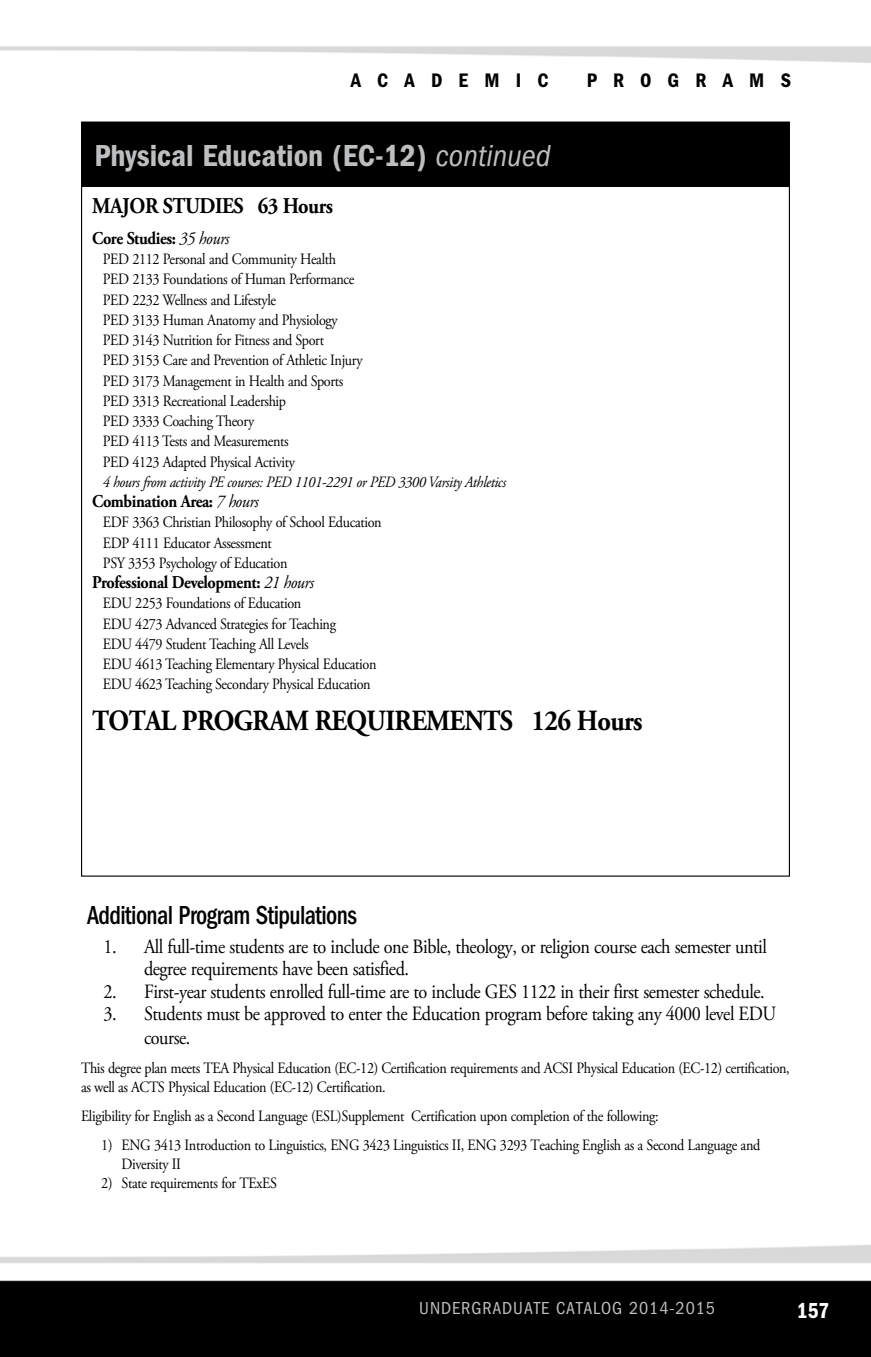
<style>
.page{position:relative;width:871px;height:1357px;background:#fff}
.page>*{position:absolute;margin:0;border:0;box-sizing:border-box;transform-origin:0 0}
.t1{font:31.5px "ITC Franklin Gothic Std Dm Cd";color:#bcbec0}
.t2{font:700 29.25px "Adobe Garamond Pro";letter-spacing:-.025em;color:#000;scale:.9 1}
.t3{font:500 condensed 27px "ITC Franklin Gothic Std";letter-spacing:-.025em;color:#000;scale:.9 1}
.t4{font:700 22.5px "Adobe Garamond Pro";letter-spacing:-.025em;color:#000;scale:.9 1}
.t5{font:22.5px "ITC Franklin Gothic Std Dm Cd";color:#fff;scale:.95 1}
.t6{font:20.25px/22.5px "Adobe Garamond Pro";letter-spacing:-.025em;color:#000;scale:.9 1}
.t7{font:20.25px "ITC Franklin Gothic Std Dm Cd";letter-spacing:.8em;color:#000}
.t8{font:700 18px "Adobe Garamond Pro";letter-spacing:-.025em;color:#000;scale:.9 1}
.t9{font:condensed 18px "ITC Franklin Gothic Std";letter-spacing:.05em;color:#bcbec0}
.t10{font:15.75px/20.2px "Adobe Garamond Pro";letter-spacing:-.025em;color:#000;scale:.9 1}
.t11{font:italic 15.75px "Adobe Garamond Pro";letter-spacing:-.025em;color:#000;scale:.9 1}
.s1{font-family:"ITC Franklin Gothic Std";font-style:italic;font-stretch:condensed}
.s2{font-weight:400;font-style:italic}
</style>
<div class="page">
<img style="left:0;top:46px;width:871px;height:1311px">
<div style="left:81px;top:123px;width:708px;height:64px;background:#000"></div>
<p class="t7" style="left:351px;top:69px;width:199px">ACADEMIC</p>
<p class="t7" style="left:587px;top:69px;width:206px">PROGRAMS</p>
<h1 class="t1" style="left:94px;top:137px;width:458px">Physical Education (EC-12) <span class="s1">continued</span></h1>
<h3 class="t4" style="left:92px;top:193px;width:269px">MAJOR STUDIES 63 Hours</h3>
<p class="t8" style="left:92px;top:228px;width:154px">Core Studies: <span class="s2">35 hours</span></p>
<p class="t10" style="left:103px;top:249px;width:290px">PED 2112 Personal and Community Health PED 2133 Foundations of Human Performance PED 2232 Wellness and Lifestyle<br>PED 3133 Human Anatomy and Physiology PED 3143 Nutrition for Fitness and Sport<br>PED 3153 Care and Prevention of Athletic Injury PED 3173 Management in Health and Sports PED 3313 Recreational Leadership<br>PED 3333 Coaching Theory<br>PED 4113 Tests and Measurements<br>PED 4123 Adapted Physical Activity</p>
<p class="t11" style="left:103px;top:472px;width:449px">4 hours from activity PE courses: PED 1101-2291 or PED 3300 Varsity Athletics</p>
<p class="t8" style="left:92px;top:491px;width:187px">Combination Area: <span class="s2">7 hours</span></p>
<p class="t10" style="left:103px;top:513px;width:311px">EDF 3363 Christian Philosophy of School Education<br>EDP 4111 Educator Assessment<br>PSY 3353 Psychology of Education</p>
<p class="t8" style="left:92px;top:572px;width:248px">Professional Development: <span class="s2">21 hours</span></p>
<p class="t10" style="left:103px;top:594px;width:305px">EDU 2253 Foundations of Education<br>EDU 4273 Advanced Strategies for Teaching<br>EDU 4479 Student Teaching All Levels<br>EDU 4613 Teaching Elementary Physical Education EDU 4623 Teaching Secondary Physical Education</p>
<h2 class="t2" style="left:92px;top:703px;width:613px">TOTAL PROGRAM REQUIREMENTS 126 Hours</h2>
<h3 class="t3" style="left:87px;top:899px;width:301px">Additional Program Stipulations</h3>
<p class="t6" style="left:144px;top:936px;width:693px;text-indent:-40px">1. All full-time students are to include one Bible, theology, or religion course each semester until degree requirements have been satisfied.</p>
<p class="t6" style="left:104px;top:981px;width:736px">2. First-year students enrolled full-time are to include GES 1122 in their first semester schedule.</p>
<p class="t6" style="left:144px;top:1003px;width:704px;line-height:23.4px;text-indent:-40px">3. Students must be approved to enter the Education program before taking any 4000 level EDU course.</p>
<p class="t10" style="left:81px;top:1059px;width:789px;line-height:18.9px">This degree plan meets TEA Physical Education (EC-12) Certification requirements and ACSI Physical Education (EC-12) certification, as well as ACTS Physical Education (EC-12) Certification.</p>
<p class="t10" style="left:81px;top:1106px;width:643px">Eligibility for English as a Second Language (ESL)Supplement Certification upon completion of the following:</p>
<p class="t10" style="left:122px;top:1136px;width:711px;line-height:18.9px;text-indent:-20px">1) ENG 3413 Introduction to Linguistics, ENG 3423 Linguistics II, ENG 3293 Teaching English as a Second Language and<br>Diversity II</p>
<p class="t10" style="left:101px;top:1173px;width:197px">2) State requirements for TExES</p>
<p class="t9" style="left:419px;top:1298px;width:297px">UNDERGRADUATE CATALOG 2014-2015</p>
<h3 class="t5" style="left:797px;top:1298px;width:36px">157</h3>
</div>
